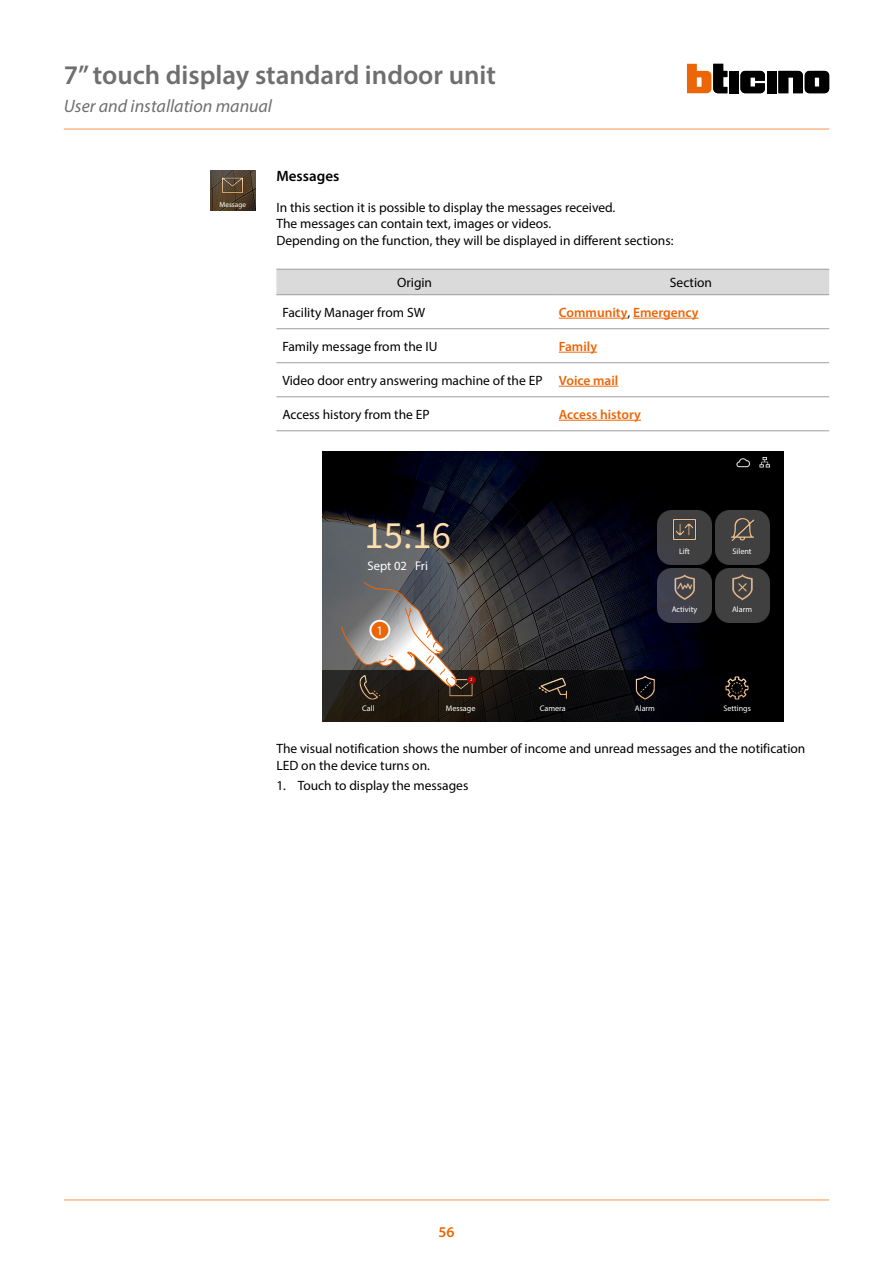
<style>
.page{position:relative;width:893px;height:1263px;background:#fff}
.page>*{position:absolute;margin:0;border:0;box-sizing:border-box;transform-origin:0 0}
.t1{font:38.7px "Source Sans Variable";color:#ffdead}
.t2{font:600 27px "Myriad Pro";color:#706f6f}
.t3{font:italic 18px "Myriad Pro";color:#706f6f}
.t4{font:600 15px "Myriad Pro";color:#000}
.t5{font:600 15px "Myriad Pro";color:#ec6608}
.t6{font:13.5px/16.2px "Myriad Pro";color:#000}
.t7{font:600 13.5px "Myriad Pro";color:#ec6608}
.t8{font:13.05px "Myriad Pro";color:#fff}
.t9{font:12.6px "Myriad Pro";color:#fff}
.t10{font:8.1px "Myriad Pro";color:#fff}
.t11{font:7.35px "Myriad Pro";color:#fff}
.t12{font:4.5px "Myriad Pro";color:#fff}
.s1{font-weight:400;color:#000}
.s2{font-weight:600;color:#ec6608}
</style>
<div class="page">
<hr style="left:64px;top:128px;width:765px;height:2px;background:#f8b887">
<hr style="left:64px;top:1199px;width:765px;height:2px;background:#f8b887">
<svg style="left:740px;top:71px;width:25px;height:22px"></svg>
<div style="left:767px;top:71px;width:10px;height:22px;background:#000"></div>
<div style="left:729px;top:71px;width:10px;height:22px;background:#000"></div>
<svg style="left:687px;top:64px;width:40px;height:29px"></svg>
<svg style="left:778px;top:71px;width:51px;height:22px"></svg>
<div style="left:276px;top:270px;width:553px;height:24px;background:#dadada"></div>
<hr style="left:276px;top:269px;width:277px;height:1px;background:#9d9d9c">
<hr style="left:553px;top:269px;width:276px;height:1px;background:#9d9d9c">
<hr style="left:276px;top:294px;width:277px;height:1px;background:#9d9d9c">
<hr style="left:553px;top:294px;width:276px;height:1px;background:#9d9d9c">
<hr style="left:276px;top:328px;width:277px;height:1px;background:#9d9d9c">
<hr style="left:553px;top:328px;width:276px;height:1px;background:#9d9d9c">
<hr style="left:276px;top:362px;width:277px;height:1px;background:#9d9d9c">
<hr style="left:553px;top:362px;width:276px;height:1px;background:#9d9d9c">
<hr style="left:276px;top:396px;width:277px;height:1px;background:#9d9d9c">
<hr style="left:553px;top:396px;width:276px;height:1px;background:#9d9d9c">
<hr style="left:276px;top:430px;width:277px;height:1px;background:#9d9d9c">
<hr style="left:553px;top:430px;width:276px;height:1px;background:#9d9d9c">
<hr style="left:559px;top:318px;width:68px;height:1px;background:#ec6608">
<hr style="left:633px;top:318px;width:66px;height:1px;background:#ec6608">
<hr style="left:559px;top:352px;width:38px;height:1px;background:#ec6608">
<hr style="left:559px;top:386px;width:59px;height:1px;background:#ec6608">
<hr style="left:559px;top:420px;width:82px;height:1px;background:#ec6608">
<img style="left:322px;top:452px;width:461px;height:218px">
<svg style="left:759px;top:457px;width:12px;height:12px"></svg>
<img style="left:736px;top:456px;width:15px;height:14px">
<img style="left:657px;top:511px;width:54px;height:54px">
<img style="left:715px;top:511px;width:54px;height:54px">
<img style="left:657px;top:569px;width:54px;height:54px">
<img style="left:715px;top:569px;width:54px;height:54px">
<img style="left:728px;top:573px;width:28px;height:28px">
<img style="left:670px;top:573px;width:28px;height:28px">
<img style="left:728px;top:516px;width:28px;height:27px">
<img style="left:670px;top:516px;width:28px;height:27px">
<svg style="left:322px;top:670px;width:461px;height:52px;background:#0d0b0b"></svg>
<img style="left:631px;top:673px;width:28px;height:29px">
<img style="left:456px;top:673px;width:19px;height:29px">
<img style="left:538px;top:673px;width:29px;height:29px">
<img style="left:723px;top:673px;width:28px;height:29px">
<svg style="left:468px;top:676px;width:7px;height:7px"></svg>
<svg style="left:341px;top:581px;width:115px;height:124px;background:#726c69"></svg>
<svg style="left:369px;top:620px;width:21px;height:20px"></svg>
<div style="left:371px;top:622px;width:17px;height:17px;background:#ec6608;border-radius:50%"></div>
<img style="left:210px;top:170px;width:45px;height:41px">
<img style="left:220px;top:173px;width:26px;height:26px">
<h2 class="t2" style="left:64px;top:58px;width:434px">7” touch display standard indoor unit</h2>
<h3 class="t3" style="left:64px;top:95px;width:210px">User and installation manual</h3>
<p class="t11" style="left:219px;top:200px;width:28px">Message</p>
<p class="t4" style="left:276px;top:167px;width:64px">Messages</p>
<p class="t6" style="left:276px;top:199px;width:399px">In this section it is possible to display the messages received.<br>The messages can contain text, images or videos.<br>Depending on the function, they will be displayed in different sections:</p>
<p class="t6" style="left:397px;top:274px;width:37px">Origin</p>
<p class="t6" style="left:670px;top:274px;width:44px">Section</p>
<p class="t6" style="left:282px;top:304px;width:144px">Facility Manager from SW</p>
<p class="t7" style="left:559px;top:304px;width:141px">Community<span class="s1">,</span> Emergency</p>
<p class="t6" style="left:282px;top:338px;width:156px">Family message from the IU</p>
<p class="t7" style="left:559px;top:338px;width:40px">Family</p>
<p class="t6" style="left:282px;top:372px;width:337px">Video door entry answering machine of the EP <span class="s2">Voice mail</span></p>
<p class="t6" style="left:282px;top:406px;width:149px">Access history from the EP</p>
<p class="t7" style="left:559px;top:406px;width:84px">Access history</p>
<h1 class="t1" style="left:365px;top:512px;width:88px">15:16</h1>
<p class="t9" style="left:368px;top:558px;width:62px">Sept 02 Fri</p>
<p class="t8" style="left:377px;top:623px;width:8px">1</p>
<p class="t12" style="left:470px;top:677px;width:4px">2</p>
<p class="t10" style="left:679px;top:546px;width:12px">Lift</p>
<p class="t10" style="left:733px;top:546px;width:21px">Silent</p>
<p class="t10" style="left:672px;top:604px;width:27px">Activity</p>
<p class="t10" style="left:732px;top:604px;width:22px">Alarm</p>
<p class="t10" style="left:362px;top:703px;width:14px">Call</p>
<p class="t10" style="left:446px;top:703px;width:31px">Message</p>
<p class="t10" style="left:540px;top:703px;width:27px">Camera</p>
<p class="t10" style="left:635px;top:703px;width:22px">Alarm</p>
<p class="t10" style="left:723px;top:703px;width:29px">Settings</p>
<p class="t6" style="left:276px;top:740px;width:530px">The visual notification shows the number of income and unread messages and the notification<br>LED on the device turns on.</p>
<p class="t6" style="left:276px;top:777px;width:193px">1. Touch to display the messages</p>
<p class="t5" style="left:438px;top:1222px;width:18px">56</p>
</div>
